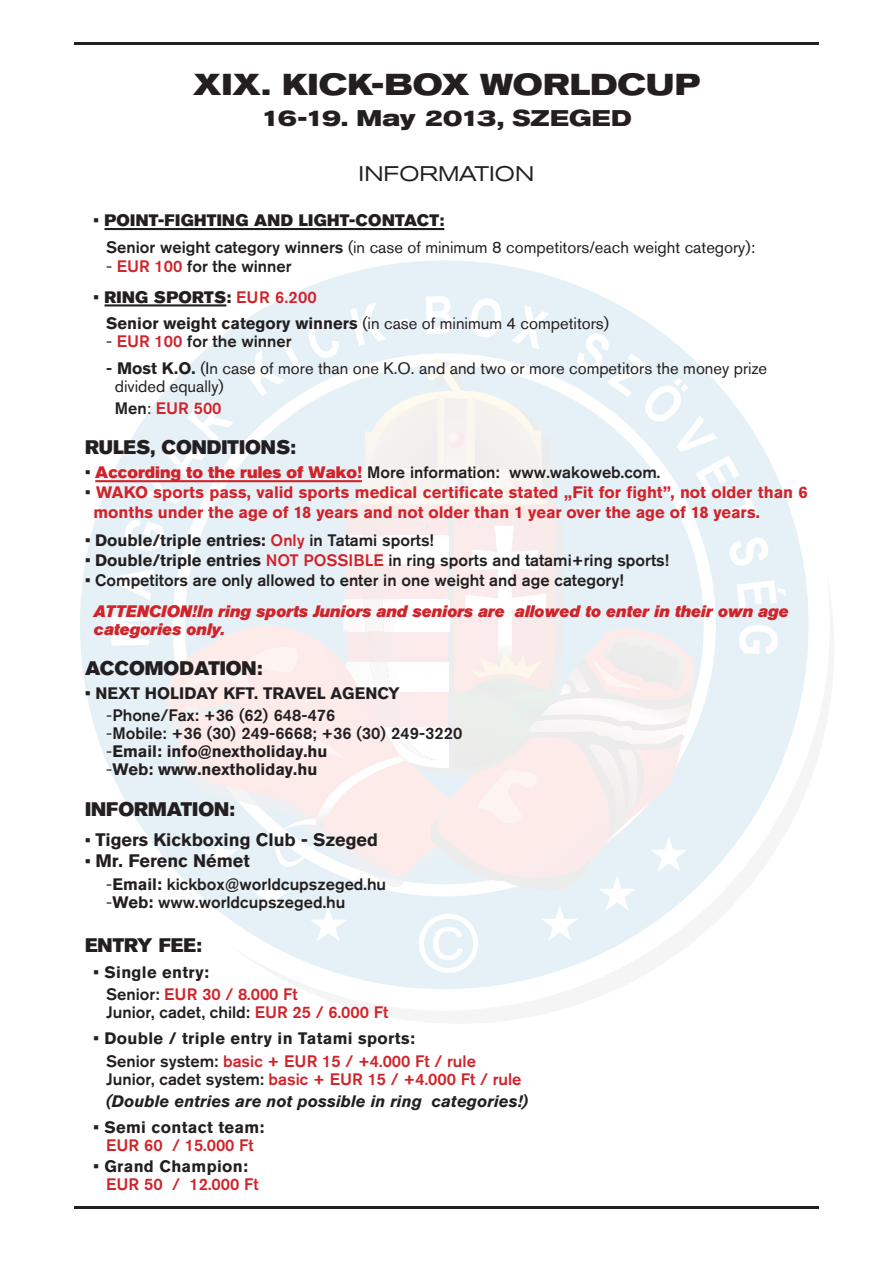
<style>
.page{position:relative;width:893px;height:1263px;background:#fff}
.page>*{position:absolute;margin:0;border:0;box-sizing:border-box;transform-origin:0 0}
.t1{font:700 expanded 30px "Akzidenz Grotesk BQ";color:#231f20}
.t2{font:700 expanded 22.5px "Akzidenz Grotesk BQ";letter-spacing:-.005em;color:#231f20}
.t3{font:expanded 21px "Akzidenz Grotesk BQ";color:#231f20}
.t4{font:19.5px "Akzidenz Grotesk CE Super";color:#231f20}
.t5{font:700 18px "Akzidenz Grotesk CE";color:#231f20}
.t6{font:500 16.5px/18px "Akzidenz Grotesk CE";color:#231f20}
.t7{font:16.5px/26.5px "Akzidenz Grotesk CE";color:#231f20}
.t8{font:700 16.5px/18px "Akzidenz Grotesk CE";color:#231f20}
.t9{font:700 16.5px/19.8px "Akzidenz Grotesk CE";color:#d1232a}
.t10{font:700 16.5px/22.2px "Akzidenz Grotesk CE";letter-spacing:.02em;color:#231f20}
.t11{font:italic 700 16.5px/22.2px "Akzidenz Grotesk CE";color:#231f20}
.t12{font:italic 16.5px/18px "Akzidenz Grotesk CE Super";color:#d1232a}
.t13{font:500 16.5px "Akzidenz Grotesk CE";color:#d1232a}
.t14{font:16.5px "Akzidenz Grotesk CE Super";letter-spacing:.02em;color:#231f20}
.s1{font-family:"Akzidenz Grotesk CE";font-weight:700}
.s2{font-weight:500}
.s3{font-weight:400}
.s4{color:#d1232a}
.s5{font-family:"Akzidenz Grotesk CE Super"}
.s6{font-weight:500;color:#d1232a}
.s7{font-weight:700}
.s8{color:#231f20}
.s9{font-weight:400;color:#231f20}
.s10{font-family:"Akzidenz Grotesk CE Super";font-weight:400;color:#d1232a}
.s11{font-weight:500;color:#231f20}
.s12{font-size:16.5px}
.s13{font-weight:500;font-style:normal}
.s14{font-weight:500;font-style:normal;color:#d1232a}
</style>
<div class="page">
<svg style="left:69px;top:250px;width:750px;height:750px;fill:#e6f1f7"></svg>
<div style="left:59px;top:239px;width:771px;height:771px;border:21px solid #fff;border-radius:50%"></div>
<svg style="left:111px;top:296px;width:675px;height:677px"></svg>
<hr style="left:105px;top:228px;width:339px;height:2px;background:#231f20">
<hr style="left:105px;top:304px;width:121px;height:2px;background:#231f20">
<hr style="left:95px;top:480px;width:267px;height:2px;background:#d1232a">
<hr style="left:74px;top:43px;width:745px;height:2px;background:#231f20">
<hr style="left:74px;top:1206px;width:745px;height:2px;background:#231f20">
<h1 class="t1" style="left:193px;top:67px;width:508px">XIX. KICK-BOX WORLDCUP</h1>
<h2 class="t2" style="left:261px;top:105px;width:372px">16-19. May 2013, SZEGED</h2>
<p class="t3" style="left:359px;top:161px;width:177px">INFORMATION</p>
<p class="t14" style="left:94px;top:211px;width:135px"><span class="s1">•</span> POINT-FIG HTING</p>
<p class="t14" style="left:254px;top:211px;width:192px">AN D LIG HT-CONTACT:</p>
<p class="t7" style="left:106px;top:233px;width:650px"><span class="s2">Senior weight category winners</span> (in case of minimum 8 competitors/each weight category):</p>
<p class="t6" style="left:106px;top:257px;width:187px"><span class="s3">-</span> <span class="s4">EUR 100</span> for the winner</p>
<p class="t14" style="left:94px;top:287px;width:23px"><span class="s1">•</span> RING</p>
<p class="t7" style="left:106px;top:283px;width:504px;text-indent:48px"><span class="s5">SPORTS:</span> <span class="s6">EUR 6.200<br></span><span class="s7">Senior weight category winners</span> (in case of minimum 4 competitors)</p>
<p class="t6" style="left:106px;top:332px;width:187px"><span class="s3">-</span> <span class="s4">EUR 100</span> for the winner</p>
<p class="t7" style="left:115px;top:359px;width:654px;line-height:18px;text-indent:-8px"><span class="s2">-</span> <span class="s7">Most K.O.</span> (In case of more than one K.O. and and two or more competitors the money prize divided equally)</p>
<p class="t13" style="left:115px;top:398px;width:108px"><span class="s8">Men</span><span class="s9">:</span> EUR 500</p>
<p class="t4" style="left:85px;top:436px;width:212px">RULES, CONDITIONS:</p>
<p class="t6" style="left:85px;top:463px;width:577px">• <span class="s10">According to the rules of Wako!</span> More information: www.wakoweb.com.</p>
<p class="t9" style="left:94px;top:482px;width:716px;text-indent:-8px"><span class="s11">•</span> WAKO sports pass, valid sports medical certificate stated „Fit for fight”, not older than 6 months under the age of 18 years and not older than 1 year over the age of 18 years.</p>
<p class="t8" style="left:85px;top:531px;width:350px"><span class="s2">•</span> Double/triple entries: <span class="s6">Only</span> <span class="s2">in Tatami sports!</span></p>
<p class="t6" style="left:85px;top:551px;width:585px">• <span class="s7">Double/triple entries</span> <span class="s4">NOT POSSIBLE</span> in ring sports and tatami+ring sports!</p>
<p class="t6" style="left:85px;top:571px;width:540px">• Competitors are only allowed to enter in one weight and age category!</p>
<p class="t12" style="left:94px;top:602px;width:697px">ATTENCION!In ring sports Juniors and seniors are allowed to enter in their own age categories only.</p>
<p class="t4" style="left:85px;top:657px;width:179px">ACCOMODATION:</p>
<p class="t8" style="left:106px;top:682px;width:295px;line-height:22.2px;text-indent:-21px">• NEXT HOLIDAY KFT. TRAVEL AGENCY <span class="s3">-</span><span class="s2">Phone/Fax: +36 (62) 648-476</span></p>
<p class="t8" style="left:106px;top:724px;width:358px"><span class="s3">-</span><span class="s2">Mobile: +36 (30) 249-6668; +36 (30) 249-3220 </span><span class="s3">-</span>Email: info@nextholiday.hu<br><span class="s3">-</span>Web: www.nextholiday.hu</p>
<p class="t4" style="left:85px;top:797px;width:151px">INFORMATION:</p>
<p class="t5" style="left:85px;top:829px;width:294px"><span class="s12">•</span> Tigers Kickboxing Club - Szeged</p>
<p class="t5" style="left:85px;top:851px;width:166px"><span class="s12">•</span> Mr. Ferenc Német</p>
<p class="t6" style="left:106px;top:874px;width:281px"><span class="s3">-</span><span class="s7">Email:</span> kickbox@worldcupszeged.hu <span class="s3">-</span><span class="s7">Web:</span> www.worldcupszeged.hu</p>
<p class="t4" style="left:85px;top:934px;width:118px">ENTRY FEE :</p>
<p class="t10" style="left:106px;top:961px;width:193px;text-indent:-13px">• Single entry:<br><span class="s2">Senior:</span> <span class="s6">EUR 30 / 8.000 Ft</span></p>
<p class="t6" style="left:106px;top:1003px;width:283px">Junior, cadet, child: <span class="s4">EUR 25 / 6.000 Ft</span></p>
<p class="t10" style="left:106px;top:1027px;width:371px;text-indent:-13px">• Double / triple entry in Tatami sports:<br><span class="s2">Senior system:</span> <span class="s6">basic + EUR 15 / +4.000 Ft / rule</span></p>
<p class="t11" style="left:106px;top:1067px;width:423px"><span class="s13">Junior, cadet system:</span> <span class="s14">basic + EUR 15 / +4.000 Ft / rule </span>(Double entries are not possible in ring categories!)</p>
<p class="t10" style="left:94px;top:1116px;width:172px">• Semi contact team:</p>
<p class="t13" style="left:106px;top:1135px;width:149px">EUR 60 / 15.000 Ft</p>
<p class="t10" style="left:94px;top:1155px;width:156px">• Grand Champion:</p>
<p class="t13" style="left:106px;top:1174px;width:154px">EUR 50 / 12.000 Ft</p>
</div>
